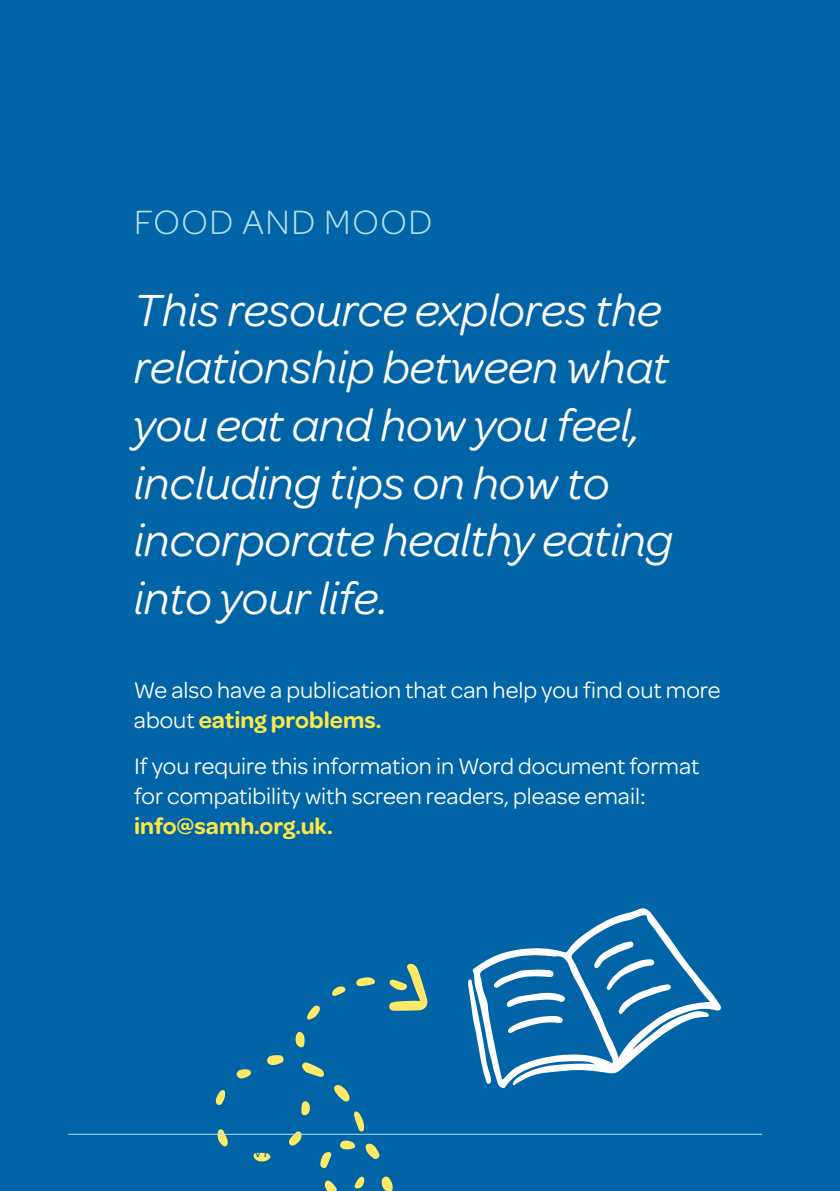
<style>
.page{position:relative;width:840px;height:1191px;background:#fff}
.page>*{position:absolute;margin:0;border:0;box-sizing:border-box;transform-origin:0 0}
.t1{font:italic 48px/57.6px "Omnes";color:#fff}
.t2{font:300 36px "Omnes";letter-spacing:.045em;color:#b6e0ee}
.t3{font:24px/30px "Omnes";color:#fff}
.t4{font:600 24px "Omnes";color:#fbe745}
.s1{font-weight:600;color:#fbe745}
</style>
<div class="page">
<div style="left:0;top:0;width:839px;height:1191px;background:#0064a7"></div>
<svg style="left:473px;top:908px;width:248px;height:180px"></svg>
<svg style="left:468px;top:969px;width:97px;height:115px"></svg>
<svg style="left:593px;top:940px;width:78px;height:75px"></svg>
<svg style="left:302px;top:1062px;width:22px;height:15px"></svg>
<svg style="left:334px;top:1085px;width:15px;height:16px"></svg>
<svg style="left:365px;top:1143px;width:14px;height:16px"></svg>
<svg style="left:267px;top:1055px;width:16px;height:10px"></svg>
<svg style="left:356px;top:977px;width:19px;height:9px"></svg>
<svg style="left:381px;top:1176px;width:11px;height:15px"></svg>
<svg style="left:354px;top:1111px;width:10px;height:20px"></svg>
<svg style="left:253px;top:1152px;width:18px;height:10px"></svg>
<svg style="left:389px;top:963px;width:39px;height:47px"></svg>
<svg style="left:217px;top:1129px;width:11px;height:18px"></svg>
<svg style="left:320px;top:1152px;width:12px;height:16px"></svg>
<svg style="left:288px;top:1131px;width:14px;height:15px"></svg>
<svg style="left:295px;top:1031px;width:10px;height:16px"></svg>
<svg style="left:307px;top:1005px;width:13px;height:15px"></svg>
<svg style="left:340px;top:1140px;width:16px;height:10px"></svg>
<svg style="left:324px;top:1180px;width:13px;height:11px"></svg>
<svg style="left:236px;top:1069px;width:15px;height:9px"></svg>
<svg style="left:301px;top:1101px;width:9px;height:15px"></svg>
<svg style="left:216px;top:1090px;width:9px;height:15px"></svg>
<svg style="left:332px;top:986px;width:13px;height:10px"></svg>
<svg style="left:354px;top:1176px;width:10px;height:12px"></svg>
<hr style="left:68px;top:1133px;width:693px;height:1px;background:#b6e0ee">
<h2 class="t2" style="left:134px;top:198px;width:299px">FOOD AND MOOD</h2>
<h1 class="t1" style="left:134px;top:279px;width:540px">This resource explores the relationship between what you eat and how you feel, including tips on how to incorporate healthy eating into your life.</h1>
<p class="t3" style="left:134px;top:673px;width:588px">We also have a publication that can help you find out more about <span class="s1">eating problems.</span></p>
<p class="t3" style="left:134px;top:749px;width:566px">If you require this information in Word document format for compatibility with screen readers, please email:</p>
<p class="t4" style="left:134px;top:809px;width:200px">info@samh.org.uk.</p>
</div>
